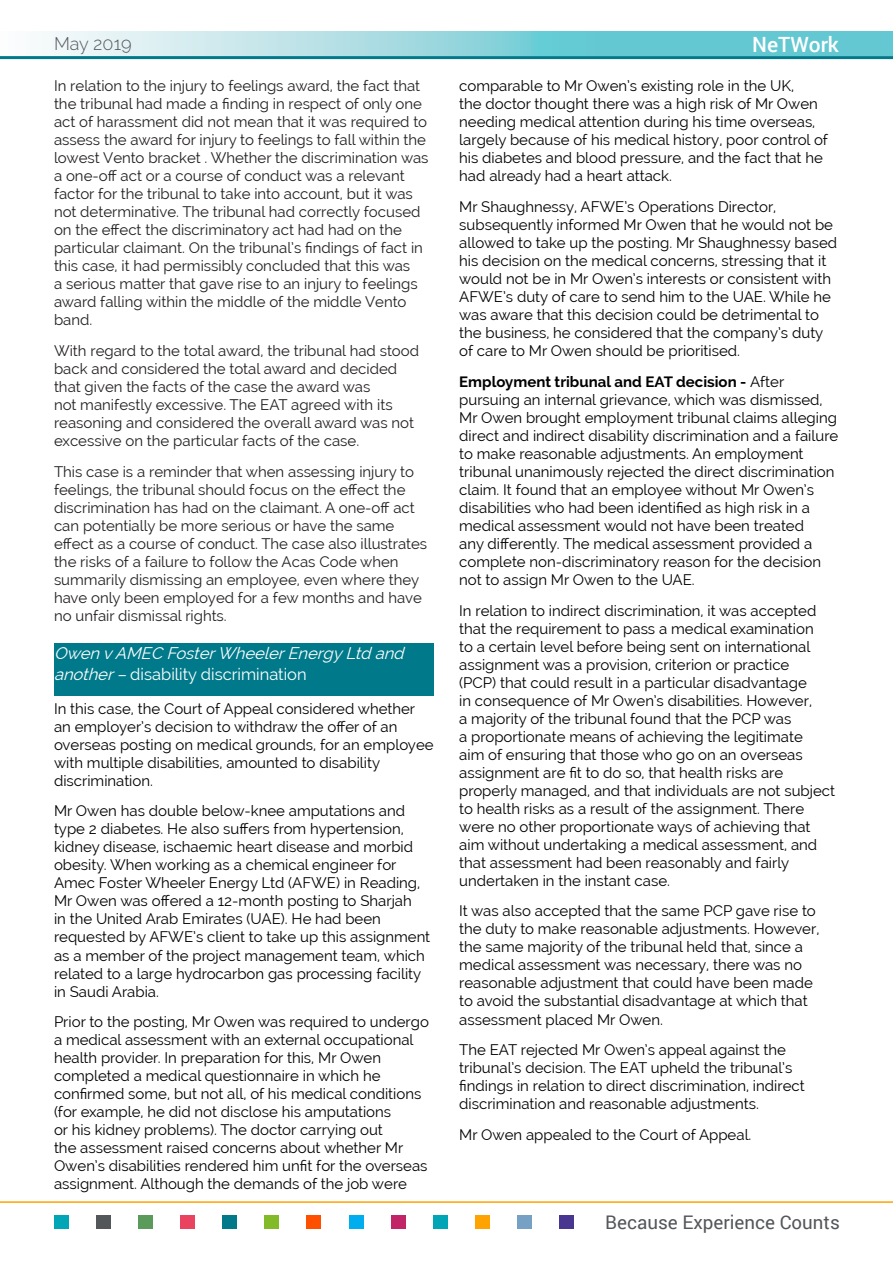
<style>
.page{position:relative;width:893px;height:1263px;background:#fff}
.page>*{position:absolute;margin:0;border:0;box-sizing:border-box;transform-origin:0 0}
.t1{font:500 21px "Roboto";color:#fff}
.t2{font:18.75px "Roboto";color:#54575a}
.t3{font:300 18px "Raleway";color:#54575a}
.t4{font:italic 16.5px/21px "Raleway";color:#fff}
.t5{font:15px/18px "Raleway";color:#000}
.t6{font:15px/18px "Raleway";color:#231f20}
.s1{font-style:normal}
.s2{font-weight:700}
</style>
<div class="page">
<hr style="left:0;top:56px;width:893px;height:3px;background:#007a8a">
<svg style="left:44px;top:31px;width:849px;height:25px;background:#97d8df"></svg>
<hr style="left:0;top:1201px;width:893px;height:2px;background:#ffa300">
<div style="left:559px;top:1215px;width:15px;height:14px;background:#483690"></div>
<div style="left:517px;top:1215px;width:14px;height:14px;background:#76a0c4"></div>
<div style="left:475px;top:1215px;width:14px;height:14px;background:#ffa300"></div>
<div style="left:433px;top:1215px;width:14px;height:14px;background:#00a5b6"></div>
<div style="left:391px;top:1215px;width:14px;height:14px;background:#c22567"></div>
<div style="left:349px;top:1215px;width:14px;height:14px;background:#00aeef"></div>
<div style="left:307px;top:1215px;width:14px;height:14px;background:#ff5000"></div>
<div style="left:265px;top:1215px;width:14px;height:14px;background:#82bb27"></div>
<div style="left:223px;top:1215px;width:14px;height:14px;background:#007a8a"></div>
<div style="left:181px;top:1215px;width:14px;height:14px;background:#ea4360"></div>
<div style="left:138px;top:1215px;width:15px;height:14px;background:#5a9a5a"></div>
<div style="left:96px;top:1215px;width:14px;height:14px;background:#54575a"></div>
<div style="left:54px;top:1215px;width:14px;height:14px;background:#00a5b6"></div>
<div style="left:54px;top:643px;width:380px;height:41px;background:#007a8a"></div>
<div style="left:54px;top:676px;width:380px;height:19px;background:#007a8a"></div>
<p class="t3" style="left:54px;top:33px;width:79px">May 2019</p>
<p class="t6" style="left:54px;top:77px;width:376px">In relation to the injury to feelings award, the fact that the tribunal had made a finding in respect of only one act of harassment did not mean that it was required to assess the award for injury to feelings to fall within the lowest Vento bracket . Whether the discrimination was a one-off act or a course of conduct was a relevant factor for the tribunal to take into account, but it was not determinative. The tribunal had correctly focused on the effect the discriminatory act had had on the particular claimant. On the tribunal’s findings of fact in this case, it had permissibly concluded that this was<br>a serious matter that gave rise to an injury to feelings award falling within the middle of the middle Vento band.</p>
<p class="t6" style="left:54px;top:342px;width:367px">With regard to the total award, the tribunal had stood back and considered the total award and decided that given the facts of the case the award was<br>not manifestly excessive. The EAT agreed with its reasoning and considered the overall award was not excessive on the particular facts of the case.</p>
<p class="t6" style="left:54px;top:463px;width:375px">This case is a reminder that when assessing injury to feelings, the tribunal should focus on the effect the discrimination has had on the claimant. A one-off act can potentially be more serious or have the same effect as a course of conduct. The case also illustrates the risks of a failure to follow the Acas Code when summarily dismissing an employee, even where they have only been employed for a few months and have no unfair dismissal rights.</p>
<p class="t4" style="left:54px;top:643px;width:356px">Owen vAMEC FosterWheelerEnergyLtd and another–<span class="s1">disability discrimination</span></p>
<p class="t5" style="left:54px;top:699px;width:381px">In this case, the Court of Appeal considered whether an employer’s decision to withdraw the offer of an overseas posting on medical grounds, for an employee with multiple disabilities, amounted to disability discrimination.</p>
<p class="t5" style="left:54px;top:802px;width:378px">Mr Owen has double below-knee amputations and type 2 diabetes. He also suffers from hypertension, kidney disease, ischaemic heart disease and morbid obesity. When working as a chemical engineer for Amec Foster Wheeler Energy Ltd (AFWE) in Reading, Mr Owen was offered a 12-month posting to Sharjah<br>in the United Arab Emirates (UAE). He had been requested by AFWE’s client to take up this assignment as a member of the project management team, which related to a large hydrocarbon gas processing facility in Saudi Arabia.</p>
<p class="t5" style="left:54px;top:1013px;width:377px">Prior to the posting, Mr Owen was required to undergo a medical assessment with an external occupational health provider. In preparation for this, Mr Owen completed a medical questionnaire in which he confirmed some, but not all, of his medical conditions (for example, he did not disclose his amputations<br>or his kidney problems). The doctor carrying out<br>the assessment raised concerns about whether Mr Owen’s disabilities rendered him unfit for the overseas assignment. Although the demands of the job were</p>
<h1 class="t1" style="left:752px;top:29px;width:88px">NeTWork</h1>
<p class="t5" style="left:459px;top:77px;width:370px">comparable to Mr Owen’s existing role in the UK,<br>the doctor thought there was a high risk of Mr Owen needing medical attention during his time overseas, largely because of his medical history, poor control of his diabetes and blood pressure, and the fact that he had already had a heart attack.</p>
<p class="t5" style="left:459px;top:198px;width:380px">Mr Shaughnessy, AFWE’s Operations Director, subsequently informed Mr Owen that he would not be allowed to take up the posting. Mr Shaughnessy based his decision on the medical concerns, stressing that it would not be in Mr Owen’s interests or consistent with AFWE’s duty of care to send him to the UAE. While he was aware that this decision could be detrimental to the business, he considered that the company’s duty of care to Mr Owen should be prioritised.</p>
<p class="t5" style="left:459px;top:373px;width:381px"><span class="s2">Employment tribunal and EAT decision -</span> After pursuing an internal grievance, which was dismissed, Mr Owen brought employment tribunal claims alleging direct and indirect disability discrimination and a failure to make reasonable adjustments. An employment tribunal unanimously rejected the direct discrimination claim. It found that an employee without Mr Owen’s disabilities who had been identified as high risk in a medical assessment would not have been treated<br>any differently. The medical assessment provided a complete non-discriminatory reason for the decision not to assign Mr Owen to the UAE.</p>
<p class="t5" style="left:459px;top:601px;width:377px">In relation to indirect discrimination, it was accepted that the requirement to pass a medical examination<br>to a certain level before being sent on international assignment was a provision, criterion or practice<br>(PCP) that could result in a particular disadvantage<br>in consequence of Mr Owen’s disabilities. However,<br>a majority of the tribunal found that the PCP was<br>a proportionate means of achieving the legitimate<br>aim of ensuring that those who go on an overseas assignment are fit to do so, that health risks are properly managed, and that individuals are not subject to health risks as a result of the assignment. There were no other proportionate ways of achieving that aim without undertaking a medical assessment, and that assessment had been reasonably and fairly undertaken in the instant case.</p>
<p class="t5" style="left:459px;top:902px;width:362px">It was also accepted that the same PCP gave rise to the duty to make reasonable adjustments. However, the same majority of the tribunal held that, since a medical assessment was necessary, there was no reasonable adjustment that could have been made to avoid the substantial disadvantage at which that assessment placed Mr Owen.</p>
<p class="t5" style="left:459px;top:1041px;width:347px">The EAT rejected Mr Owen’s appeal against the tribunal’s decision. The EAT upheld the tribunal’s findings in relation to direct discrimination, indirect discrimination and reasonable adjustments.</p>
<p class="t5" style="left:459px;top:1126px;width:294px">Mr Owen appealed to the Court of Appeal.</p>
<p class="t2" style="left:605px;top:1209px;width:236px">Because Experience Counts</p>
</div>
